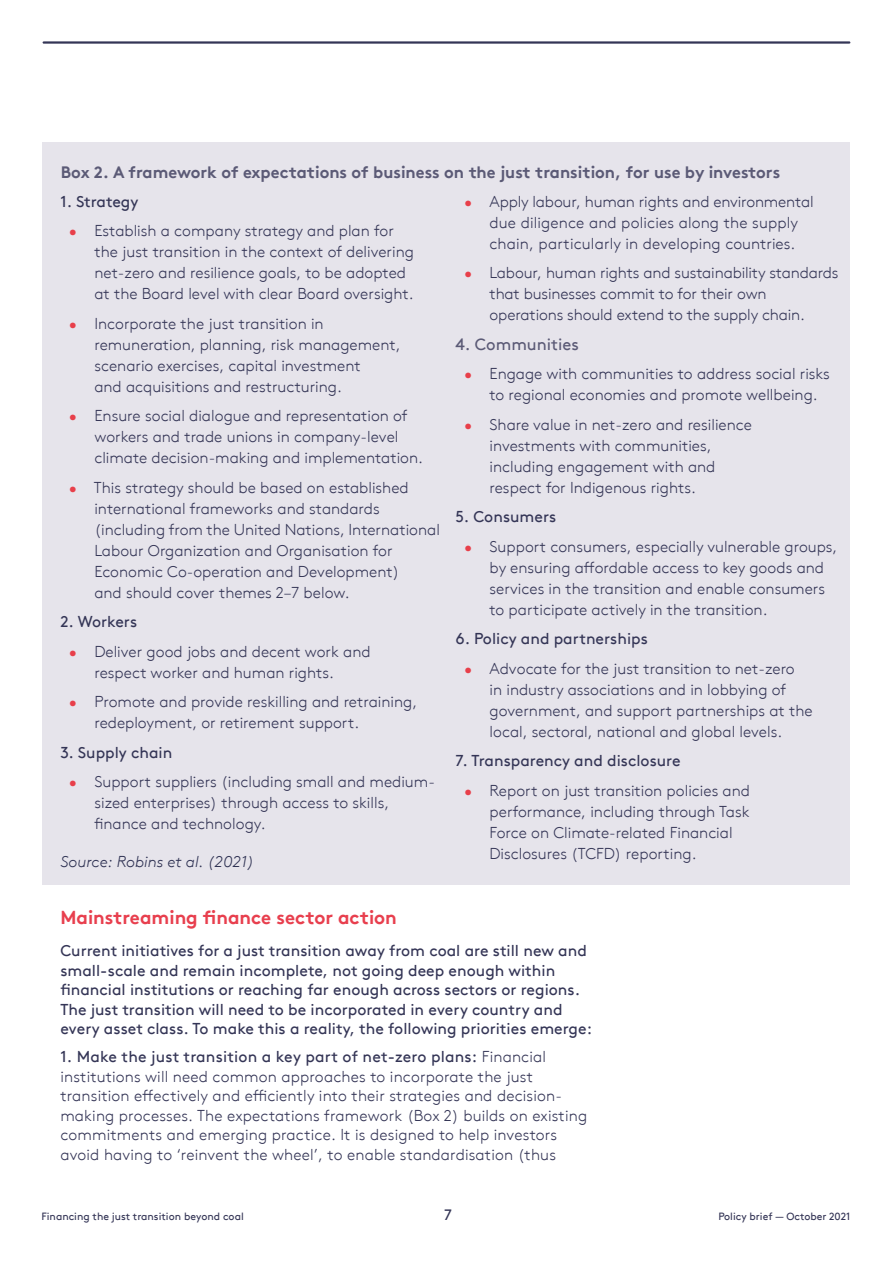
<style>
.page{position:relative;width:893px;height:1263px;background:#fff}
.page>*{position:absolute;margin:0;border:0;box-sizing:border-box;transform-origin:0 0}
.t1{font:700 18.75px "Brown TT";color:#e83f4e}
.t2{font:700 16.5px "Brown TT";color:#5b5a76}
.t3{font:16.5px "Brown TT";color:#5b5a76}
.t4{font:300 15.75px/21px "Brown TT";color:#343556}
.t5{font:15.75px/19.5px "Brown TT";color:#343556}
.t6{font:italic 300 15.75px "Brown TT";color:#2e3152}
.t7{font:15px "Brown TT";color:#343556}
.t8{font:10.5px "Brown TT";color:#343556}
.s1{color:#e83f4a}
.s2{font-weight:400}
</style>
<div class="page">
<hr style="left:44px;top:41px;width:805px;height:3px;background:#343556">
<div style="left:43px;top:142px;width:807px;height:742px;background:#e6e4eb"></div>
<p class="t2" style="left:61px;top:162px;width:721px">Box 2. A framework of expectations of business on the just transition, for use by investors</p>
<p class="t5" style="left:60px;top:192px;width:80px">1. Strategy</p>
<p class="t4" style="left:94px;top:221px;width:321px;text-indent:-26px"><span class="s1">•</span> Establish a company strategy and plan for the just transition in the context of delivering net-zero and resilience goals, to be adopted at the Board level with clear Board oversight.</p>
<p class="t4" style="left:94px;top:313px;width:308px;text-indent:-26px"><span class="s1">•</span> Incorporate the just transition in remuneration, planning, risk management, scenario exercises, capital investment<br>and acquisitions and restructuring.</p>
<p class="t4" style="left:94px;top:406px;width:330px;text-indent:-26px"><span class="s1">•</span> Ensure social dialogue and representation of workers and trade unions in company-level climate decision-making and implementation.</p>
<p class="t4" style="left:94px;top:477px;width:347px;text-indent:-26px"><span class="s1">•</span> This strategy should be based on established international frameworks and standards (including from the United Nations, International Labour Organization and Organisation for Economic Co-operation and Development)<br>and should cover themes 2–7 below.</p>
<p class="t5" style="left:60px;top:612px;width:78px">2. Workers</p>
<p class="t4" style="left:94px;top:641px;width:278px;text-indent:-26px"><span class="s1">•</span> Deliver good jobs and decent work and respect worker and human rights.</p>
<p class="t4" style="left:94px;top:692px;width:324px;text-indent:-26px"><span class="s1">•</span> Promote and provide reskilling and retraining, redeployment, or retirement support.</p>
<p class="t5" style="left:60px;top:743px;width:113px">3. Supply chain</p>
<p class="t4" style="left:94px;top:771px;width:342px;text-indent:-26px"><span class="s1">•</span> Support suppliers (including small and medium&shy;sized enterprises) through access to skills, finance and technology.</p>
<p class="t4" style="left:489px;top:191px;width:326px;text-indent:-26px"><span class="s1">•</span> Apply labour, human rights and environmental due diligence and policies along the supply chain, particularly in developing countries.</p>
<p class="t4" style="left:489px;top:262px;width:351px;text-indent:-26px"><span class="s1">•</span> Labour, human rights and sustainability standards that businesses commit to for their own operations should extend to the supply chain.</p>
<p class="t3" style="left:455px;top:334px;width:125px">4. Communities</p>
<p class="t4" style="left:489px;top:364px;width:342px;text-indent:-26px"><span class="s1">•</span> Engage with communities to address social risks to regional economies and promote wellbeing.</p>
<p class="t4" style="left:489px;top:414px;width:264px;text-indent:-26px"><span class="s1">•</span> Share value in net-zero and resilience investments with communities, including engagement with and respect for Indigenous rights.</p>
<p class="t5" style="left:455px;top:507px;width:102px">5. Consumers</p>
<p class="t4" style="left:489px;top:536px;width:349px;text-indent:-26px"><span class="s1">•</span> Support consumers, especially vulnerable groups, by ensuring affordable access to key goods and services in the transition and enable consumers to participate actively in the transition.</p>
<p class="t5" style="left:455px;top:629px;width:194px">6. Policy and partnerships</p>
<p class="t4" style="left:489px;top:658px;width:325px;text-indent:-26px"><span class="s1">•</span> Advocate for the just transition to net-zero<br>in industry associations and in lobbying of government, and support partnerships at the local, sectoral, national and global levels.</p>
<p class="t5" style="left:455px;top:751px;width:227px">7. Transparency and disclosure</p>
<p class="t4" style="left:489px;top:780px;width:262px;text-indent:-26px"><span class="s1">•</span> Report on just transition policies and performance, including through Task Force on Climate-related Financial Disclosures (TCFD) reporting.</p>
<p class="t6" style="left:60px;top:852px;width:195px">Source: Robins et al. (2021)</p>
<p class="t1" style="left:60px;top:906px;width:338px">Mainstreaming finance sector action</p>
<p class="t5" style="left:60px;top:941px;width:533px">Current initiatives for a just transition away from coal are still new and small-scale and remain incomplete, not going deep enough within financial institutions or reaching far enough across sectors or regions.<br>The just transition will need to be incorporated in every country and every asset class. To make this a reality, the following priorities emerge:</p>
<p class="t4" style="left:60px;top:1047px;width:528px;line-height:19.5px"><span class="s2">1. Make the just transition a key part of net-zero plans:</span> Financial institutions will need common approaches to incorporate the just transition effectively and efficiently into their strategies and decision&shy;making processes. The expectations framework (Box 2) builds on existing commitments and emerging practice. It is designed to help investors avoid having to ‘reinvent the wheel’, to enable standardisation (thus</p>
<p class="t8" style="left:41px;top:1210px;width:204px">Financing the just transition beyond coal</p>
<p class="t7" style="left:444px;top:1206px;width:9px">7</p>
<p class="t8" style="left:718px;top:1211px;width:133px">Policy brief — October 2021</p>
</div>
